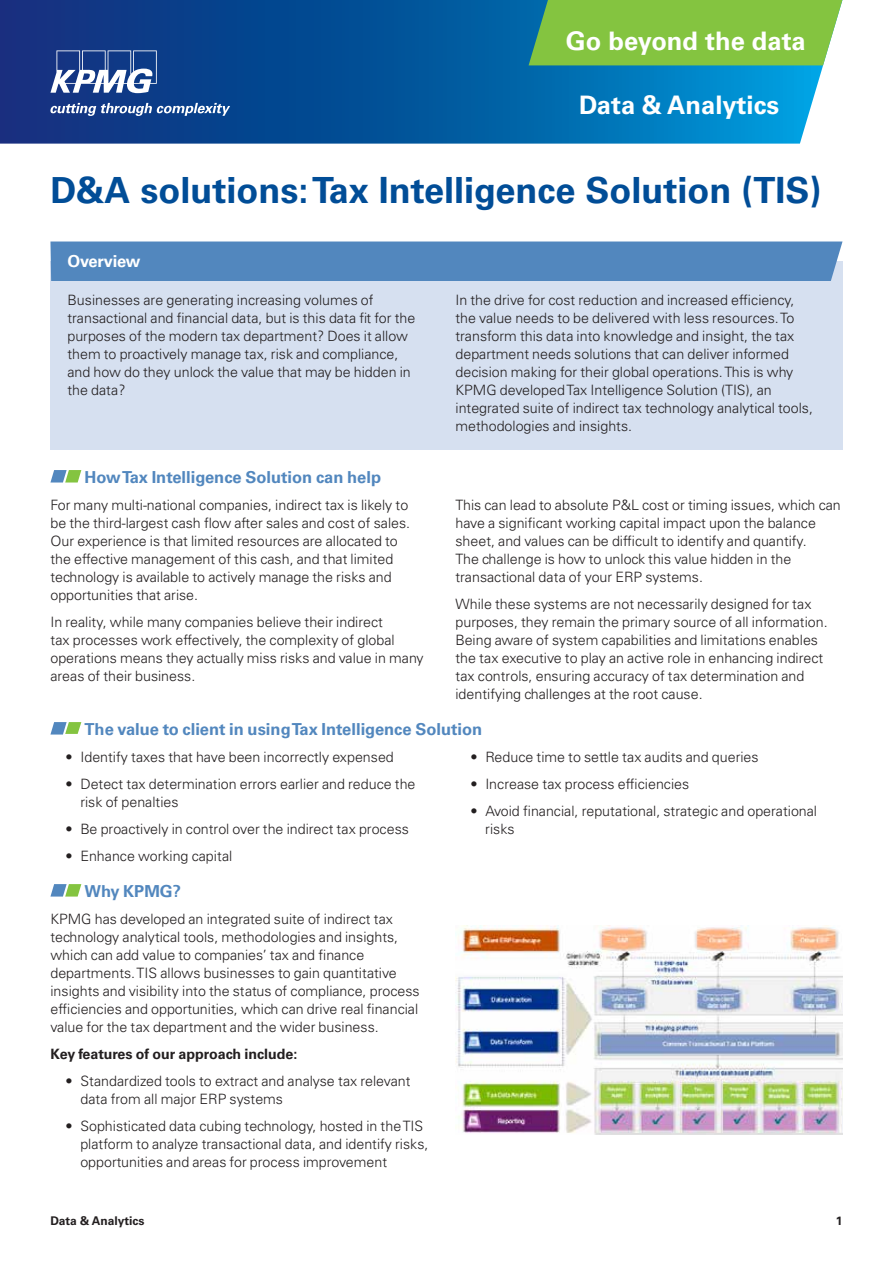
<style>
.page{position:relative;width:893px;height:1263px;background:#fff}
.page>*{position:absolute;margin:0;border:0;box-sizing:border-box;transform-origin:0 0}
.t1{font:700 36px "Univers LT Std";color:#014d97}
.t2{font:700 25.5px "Univers LT Std";color:#fff}
.t3{font:700 16.5px "Univers LT Std";color:#5287be}
.t4{font:700 16.5px "Univers LT Std";letter-spacing:-.015em;color:#fff}
.t5{font:300 14.25px/18px "Univers LT Std";color:#231f20}
.t6{font:700 14.25px "Univers LT Std";color:#231f20}
.t7{font:700 12px "Univers LT Std";color:#231f20}
</style>
<div class="page">
<svg style="left:0;top:0;width:824px;height:144px;background:#085aa0"></svg>
<svg style="left:50px;top:50px;width:180px;height:66px;background:#3c629f"></svg>
<div style="left:50px;top:261px;width:792px;height:189px;background:#d6e0f0"></div>
<div style="left:50px;top:241px;width:792px;height:40px;background:#5287be"></div>
<svg style="left:50px;top:470px;width:31px;height:12px"></svg>
<svg style="left:50px;top:884px;width:31px;height:12px"></svg>
<svg style="left:50px;top:722px;width:31px;height:12px"></svg>
<div style="left:529px;top:0;width:313px;height:65px;background:#84c440"></div>
<img style="left:455px;top:926px;width:387px;height:208px">
<h2 class="t2" style="left:566px;top:27px;width:241px">Go beyond the data</h2>
<h2 class="t2" style="left:579px;top:90px;width:201px">Data &amp; Analytics</h2>
<h1 class="t1" style="left:50px;top:169px;width:773px">D&amp;A solutions: Tax Intelligence Solution (TIS)</h1>
<p class="t4" style="left:67px;top:252px;width:75px">Overview</p>
<p class="t5" style="left:67px;top:291px;width:349px">Businesses are generating increasing volumes of transactional and financial data, but is this data fit for the purposes of the modern tax department? Does it allow them to proactively manage tax, risk and compliance, and how do they unlock the value that may be hidden in the data?</p>
<p class="t5" style="left:455px;top:291px;width:359px">In the drive for cost reduction and increased efficiency, the value needs to be delivered with less resources. To transform this data into knowledge and insight, the tax department needs solutions that can deliver informed decision making for their global operations. This is why KPMG developed Tax Intelligence Solution (TIS), an integrated suite of indirect tax technology analytical tools, methodologies and insights.</p>
<p class="t3" style="left:85px;top:467px;width:298px">How Tax Intelligence Solution can help</p>
<p class="t5" style="left:50px;top:495px;width:361px">For many multi-national companies, indirect tax is likely to be the third-largest cash flow after sales and cost of sales.<br>Our experience is that limited resources are allocated to the effective management of this cash, and that limited technology is available to actively manage the risks and opportunities that arise.</p>
<p class="t5" style="left:50px;top:612px;width:375px">In reality, while many companies believe their indirect<br>tax processes work effectively, the complexity of global operations means they actually miss risks and value in many areas of their business.</p>
<p class="t5" style="left:455px;top:495px;width:387px">This can lead to absolute P&amp;L cost or timing issues, which can have a significant working capital impact upon the balance sheet, and values can be difficult to identify and quantify.<br>The challenge is how to unlock this value hidden in the transactional data of your ERP systems.</p>
<p class="t5" style="left:455px;top:594px;width:374px">While these systems are not necessarily designed for tax purposes, they remain the primary source of all information.<br>Being aware of system capabilities and limitations enables the tax executive to play an active role in enhancing indirect tax controls, ensuring accuracy of tax determination and identifying challenges at the root cause.</p>
<p class="t3" style="left:85px;top:719px;width:399px">The value to client in using Tax Intelligence Solution</p>
<p class="t5" style="left:65px;top:747px;width:330px">• Identify taxes that have been incorrectly expensed</p>
<p class="t5" style="left:80px;top:774px;width:337px;text-indent:-15px">• Detect tax determination errors earlier and reduce the risk of penalties</p>
<p class="t5" style="left:65px;top:819px;width:345px">• Be proactively in control over the indirect tax process</p>
<p class="t5" style="left:65px;top:846px;width:169px">• Enhance working capital</p>
<p class="t5" style="left:470px;top:747px;width:290px">• Reduce time to settle tax audits and queries</p>
<p class="t5" style="left:470px;top:774px;width:220px">• Increase tax process efficiencies</p>
<p class="t5" style="left:485px;top:801px;width:333px;text-indent:-15px">• Avoid financial, reputational, strategic and operational risks</p>
<p class="t3" style="left:85px;top:881px;width:98px">Why KPMG?</p>
<p class="t5" style="left:50px;top:909px;width:371px">KPMG has developed an integrated suite of indirect tax technology analytical tools, methodologies and insights, which can add value to companies’ tax and finance departments. TIS allows businesses to gain quantitative insights and visibility into the status of compliance, process efficiencies and opportunities, which can drive real financial value for the tax department and the wider business.</p>
<p class="t6" style="left:50px;top:1045px;width:249px">Key features of our approach include:</p>
<p class="t5" style="left:80px;top:1071px;width:332px;text-indent:-15px">• Standardized tools to extract and analyse tax relevant data from all major ERP systems</p>
<p class="t5" style="left:80px;top:1116px;width:350px;text-indent:-15px">• Sophisticated data cubing technology, hosted in theTIS platform to analyze transactional data, and identify risks, opportunities and areas for process improvement</p>
<p class="t7" style="left:50px;top:1214px;width:96px">Data &amp; Analytics</p>
<p class="t7" style="left:836px;top:1214px;width:8px">1</p>
</div>
